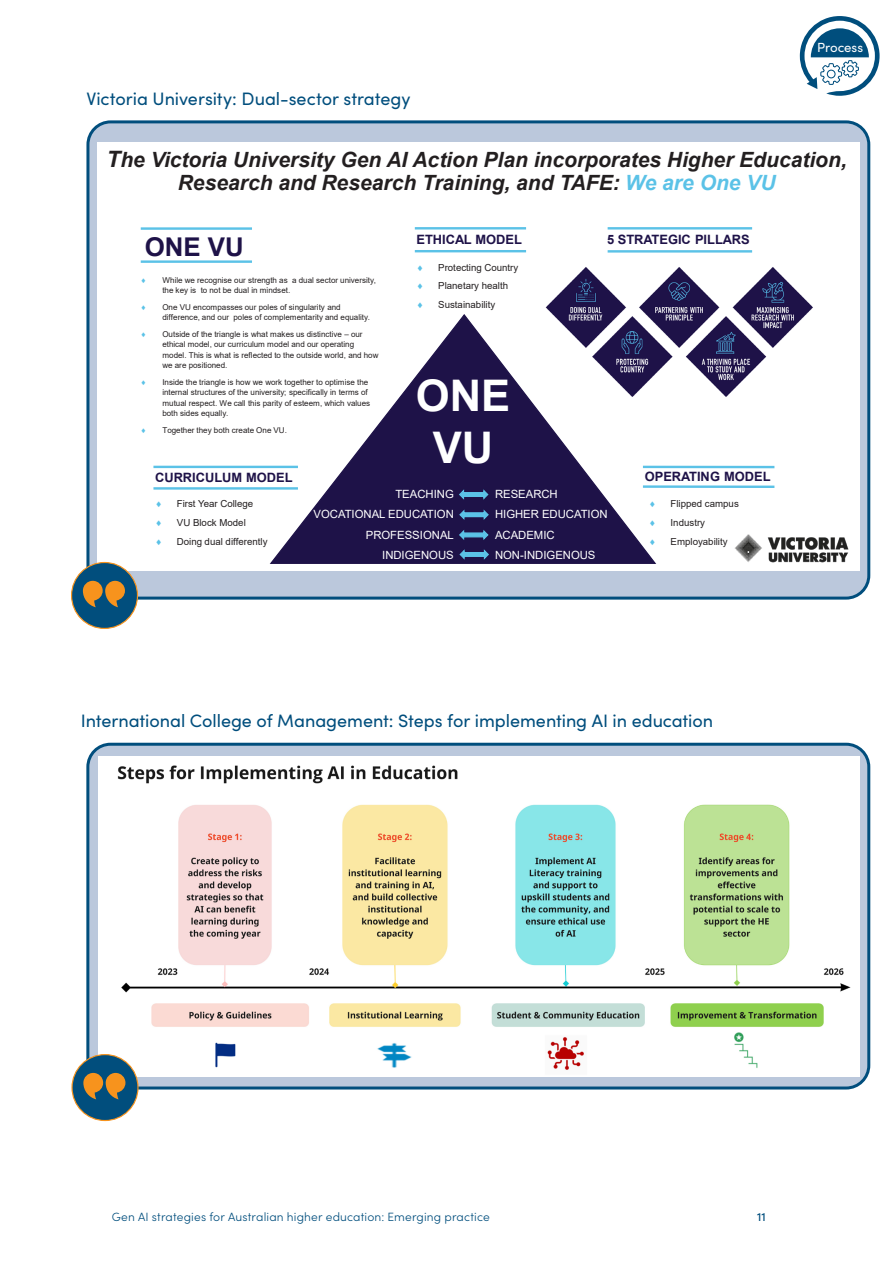
<style>
.page{position:relative;width:893px;height:1263px;background:#fff}
.page>*{position:absolute;margin:0;border:0;box-sizing:border-box;transform-origin:0 0}
.t1{font:700 43.5px/52.3px "Arial";color:#fff;text-align:center}
.t2{font:700 25.8px "Arial";color:#1e1248}
.t3{font:italic 700 21px/23.1px "Arial";color:#231f20;text-align:center}
.t4{font:18px "Sofia Pro";letter-spacing:-.005em;color:#014e7d}
.t5{font:13.2px "Sofia Pro";color:#fff}
.t6{font:700 12.9px "Arial";color:#1e1248}
.t7{font:300 12px "Sofia Pro";letter-spacing:.015em;color:#014e7d}
.t8{font:500 12px "Sofia Pro";color:#014e7d}
.t9{font:11.4px/20.4px "Arial";color:#fff;text-align:right}
.t10{font:9.75px "Arial";color:#231f20}
.t11{font:8.1px/10.4px "Arial";color:#231f20}
.s1{font-size:22.5px}
.s2{color:#5bc2e7}
</style>
<div class="page">
<svg style="left:800px;top:16px;width:80px;height:80px"></svg>
<div style="left:88px;top:744px;width:781px;height:344px;background:#bbc8dc;border-radius:23px"></div>
<div style="left:86px;top:743px;width:784px;height:346px;border:3px solid #014e7d;border-radius:23px"></div>
<div style="left:88px;top:122px;width:781px;height:476px;background:#bbc8dc;border-radius:23px"></div>
<div style="left:86px;top:120px;width:784px;height:480px;border:3px solid #014e7d;border-radius:23px"></div>
<div style="left:97px;top:142px;width:763px;height:428px;background:#fff"></div>
<img style="left:545px;top:267px;width:268px;height:130px">
<svg style="left:269px;top:313px;width:388px;height:251px"></svg>
<hr style="left:141px;top:260px;width:111px;height:3px;background:#5bc2e7">
<hr style="left:141px;top:227px;width:111px;height:3px;background:#5bc2e7">
<hr style="left:415px;top:227px;width:111px;height:2px;background:#5bc2e7">
<hr style="left:415px;top:250px;width:111px;height:2px;background:#5bc2e7">
<hr style="left:608px;top:227px;width:144px;height:3px;background:#5bc2e7">
<hr style="left:608px;top:250px;width:144px;height:3px;background:#5bc2e7">
<hr style="left:643px;top:485px;width:131px;height:3px;background:#5bc2e7">
<hr style="left:153px;top:487px;width:145px;height:3px;background:#5bc2e7">
<hr style="left:153px;top:466px;width:145px;height:2px;background:#5bc2e7">
<hr style="left:643px;top:466px;width:131px;height:2px;background:#5bc2e7">
<svg style="left:458px;top:488px;width:31px;height:13px"></svg>
<svg style="left:458px;top:508px;width:32px;height:13px"></svg>
<svg style="left:458px;top:528px;width:31px;height:14px"></svg>
<svg style="left:459px;top:548px;width:31px;height:13px"></svg>
<img style="left:734px;top:534px;width:115px;height:29px">
<img style="left:99px;top:757px;width:761px;height:320px">
<div style="left:72px;top:562px;width:65px;height:66px;background:#014e7d;border-radius:50%"></div>
<div style="left:71px;top:562px;width:67px;height:67px;border:1px solid #f7931d;border-radius:50%"></div>
<svg style="left:83px;top:581px;width:42px;height:26px"></svg>
<div style="left:72px;top:1054px;width:66px;height:66px;background:#014e7d;border-radius:50%"></div>
<div style="left:71px;top:1054px;width:68px;height:67px;border:1px solid #f7931d;border-radius:50%"></div>
<svg style="left:83px;top:1073px;width:42px;height:26px"></svg>
<svg style="left:650px;top:502px;width:5px;height:5px"></svg>
<svg style="left:650px;top:521px;width:5px;height:5px"></svg>
<svg style="left:650px;top:540px;width:5px;height:5px"></svg>
<h3 class="t4" style="left:86px;top:85px;width:325px">Victoria University: Dual-sector strategy</h3>
<h3 class="t5" style="left:817px;top:38px;width:48px">Process</h3>
<h3 class="t3" style="left:107px;top:149px;width:742px"><span class="s1">T</span>he Victoria University Gen AI Action Plan incorporates Higher Education,<br>Research and Research Training, and TAFE: <span class="s2">We are One VU</span></h3>
<h2 class="t2" style="left:145px;top:229px;width:101px">ONE VU</h2>
<h3 class="t6" style="left:416px;top:230px;width:107px">ETHICAL MODEL</h3>
<h3 class="t6" style="left:607px;top:230px;width:144px">5 STRATEGIC PILLARS</h3>
<p class="t10" style="left:438px;top:260px;width:82px">Protecting Country</p>
<p class="t10" style="left:438px;top:279px;width:71px">Planetary health</p>
<p class="t10" style="left:438px;top:298px;width:59px">Sustainability</p>
<p class="t11" style="left:162px;top:274px;width:215px">While we recognise our strength as a dual sector university, the key is to not be dual in mindset.</p>
<p class="t11" style="left:162px;top:302px;width:209px">One VU encompasses our poles of singularity and difference, and our poles of complementarity and equality.</p>
<p class="t11" style="left:162px;top:329px;width:218px">Outside of the triangle is what makes us distinctive – our ethical model, our curriculum model and our operating model. This is what is reflected to the outside world, and how we are positioned.</p>
<p class="t11" style="left:162px;top:377px;width:209px">Inside the triangle is how we work together to optimise the internal structures of the university; specifically in terms of mutual respect. We call this parity of esteem, which values both sides equally.</p>
<p class="t11" style="left:162px;top:425px;width:126px">Together they both create One VU.</p>
<h1 class="t1" style="left:416px;top:370px;width:96px">ONE<br>VU</h1>
<h3 class="t9" style="left:313px;top:484px;width:142px">TEACHING<br>VOCATIONAL EDUCATION<br>PROFESSIONAL<br>INDIGENOUS</h3>
<h3 class="t9" style="left:495px;top:484px;width:114px;text-align:left">RESEARCH<br>HIGHER EDUCATION<br>ACADEMIC<br>NON-INDIGENOUS</h3>
<h3 class="t6" style="left:155px;top:469px;width:139px">CURRICULUM MODEL</h3>
<p class="t10" style="left:177px;top:497px;width:78px">First Year College</p>
<p class="t10" style="left:177px;top:516px;width:70px">VU Block Model</p>
<p class="t10" style="left:177px;top:535px;width:92px">Doing dual differently</p>
<h3 class="t6" style="left:645px;top:467px;width:127px">OPERATING MODEL</h3>
<p class="t10" style="left:670px;top:497px;width:70px">Flipped campus</p>
<p class="t10" style="left:670px;top:516px;width:36px">Industry</p>
<p class="t10" style="left:670px;top:535px;width:59px">Employability</p>
<h3 class="t4" style="left:81px;top:708px;width:634px">International College of Management: Steps for implementing AI in education</h3>
<h3 class="t7" style="left:112px;top:1208px;width:379px">Gen AI strategies for Australian higher education: Emerging practice</h3>
<h3 class="t8" style="left:757px;top:1207px;width:10px">11</h3>
</div>
